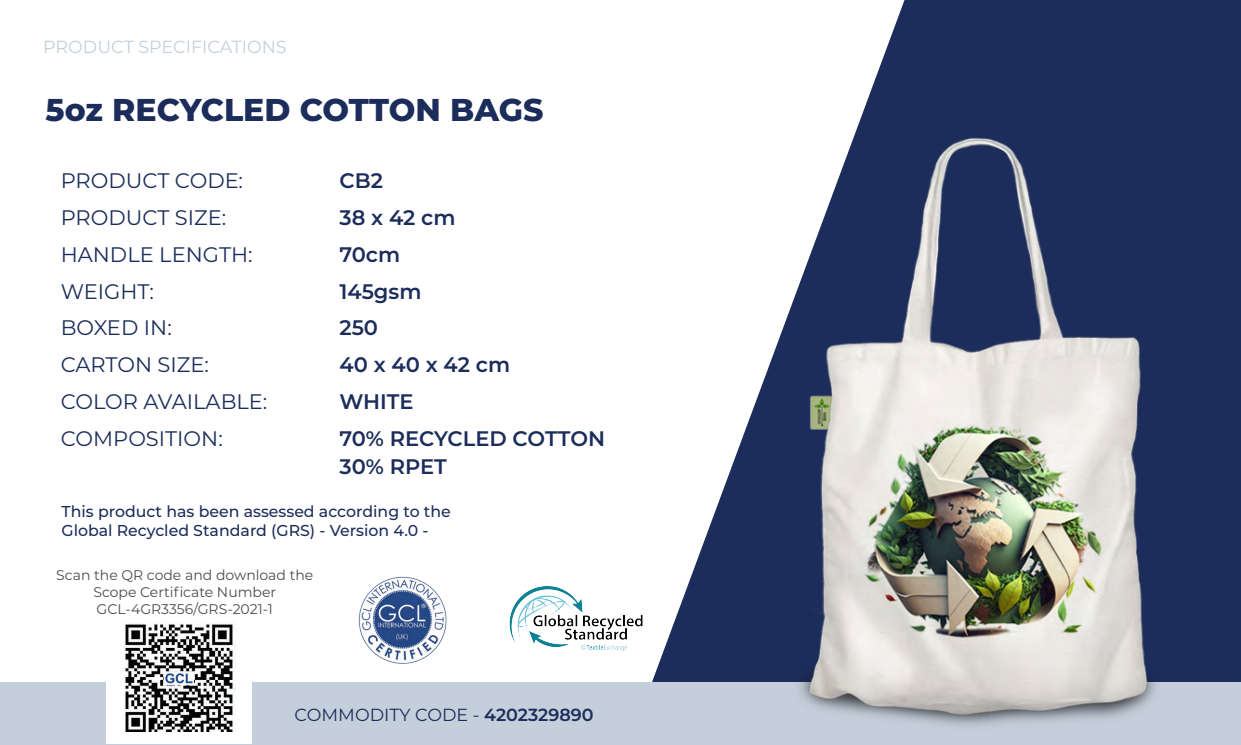
<style>
.page{position:relative;width:1241px;height:745px;background:#fff}
.page>*{position:absolute;margin:0;border:0;box-sizing:border-box;transform-origin:0 0}
.t1{font:800 31.5px "Montserrat";color:#1c2d5b}
.t2{font:21px/36.8px "Montserrat";color:#1c2d5b}
.t3{font:600 21px/36.8px "Montserrat";color:#1c2d5b}
.t4{font:17.5px "Montserrat";color:#1c2d5b}
.t5{font:17.5px "Montserrat";color:#c5cfdb}
.t6{font:500 15.75px/18.9px "Montserrat";color:#1c2d5b}
.t7{font:14px/16.8px "Montserrat";color:#4b4c4d;text-align:center}
.s1{font-weight:600}
</style>
<div class="page">
<svg style="left:652px;top:0;width:588px;height:682px"></svg>
<img style="left:509px;top:586px;width:134px;height:65px">
<div style="left:0;top:682px;width:1240px;height:62px;background:#c5cfdb"></div>
<img style="left:358px;top:576px;width:89px;height:88px">
<div style="left:106px;top:614px;width:145px;height:129px;background:#fff"></div>
<img style="left:124px;top:623px;width:112px;height:108px">
<img style="left:752px;top:98px;width:464px;height:628px">
<p class="t5" style="left:43px;top:35px;width:245px">PRODUCT SPECIFICATIONS</p>
<h1 class="t1" style="left:46px;top:86px;width:499px">5oz RECYCLED COTTON BAGS</h1>
<p class="t2" style="left:61px;top:161px;width:208px">PRODUCT CODE:<br>PRODUCT SIZE:<br>HANDLE LENGTH:<br>WEIGHT:<br>BOXED IN:<br>CARTON SIZE:<br>COLOR AVAILABLE:<br>COMPOSITION:</p>
<p class="t3" style="left:339px;top:161px;width:267px">CB2<br>38 x 42 cm<br>70cm<br>145gsm<br>250<br>40 x 40 x 42 cm<br>WHITE<br>70% RECYCLED COTTON</p>
<p class="t3" style="left:339px;top:447px;width:109px">30% RPET</p>
<p class="t6" style="left:61px;top:500px;width:391px">This product has been assessed according to the<br>Global Recycled Standard (GRS) - Version 4.0 -</p>
<p class="t7" style="left:56px;top:566px;width:258px">Scan the QR code and download the<br>Scope Certificate Number<br>GCL-4GR3356/GRS-2021-1</p>
<p class="t4" style="left:294px;top:701px;width:300px">COMMODITY CODE - <span class="s1">4202329890</span></p>
</div>
